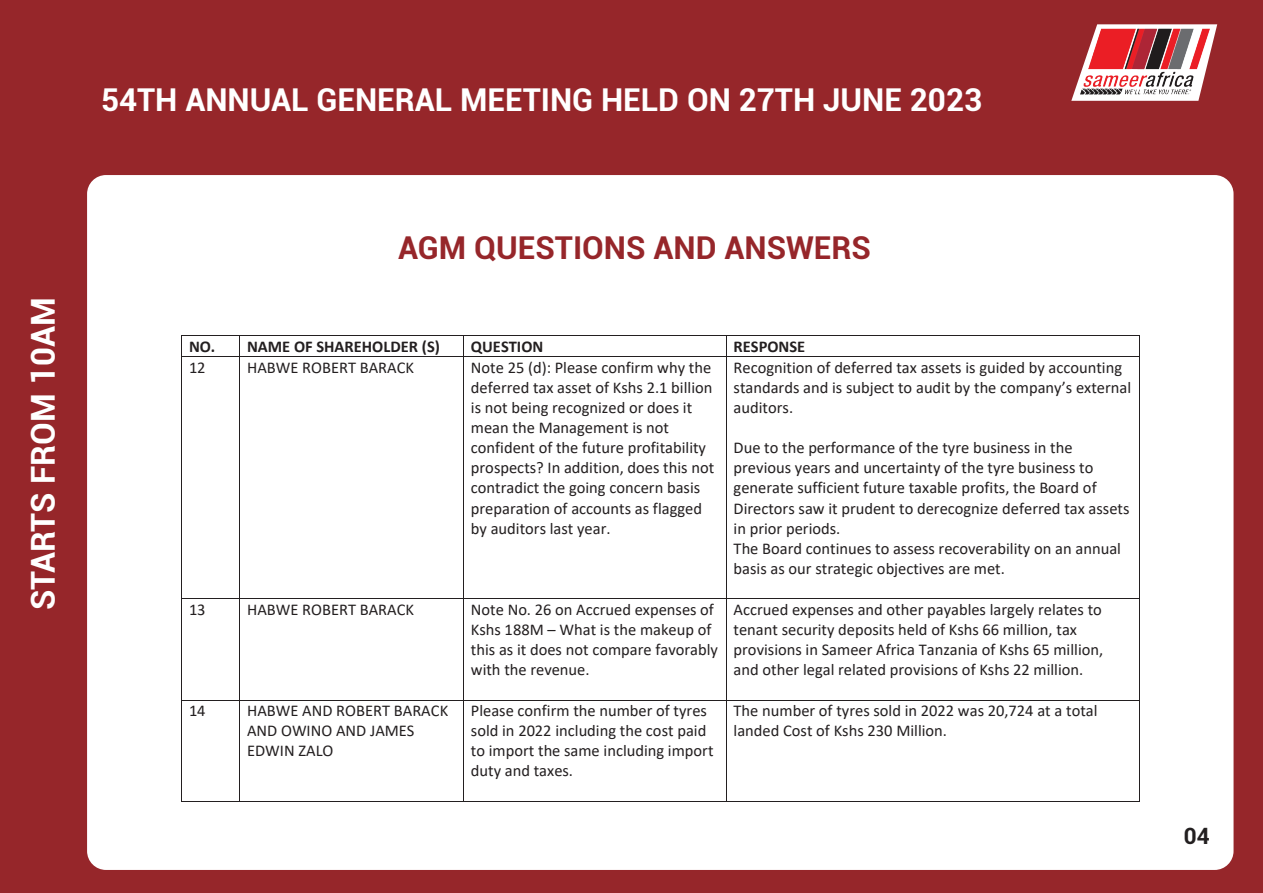
<style>
.page{position:relative;width:1263px;height:893px;background:#96262a}
.page>*{position:absolute;margin:0;border:0;box-sizing:border-box;transform-origin:0 0}
.t1{font:700 33px "Roboto";color:#fff}
.t2{font:700 31.5px "Roboto";color:#fff}
.t3{font:700 31.5px "Roboto";color:#96262a}
.t4{font:700 22.5px "Roboto";color:#231f20}
.t5{font:16.5px/20.1px "Calibri";color:#231f20}
.t6{font:700 16.5px "Calibri";color:#231f20}
</style>
<div class="page">
<div style="left:87px;top:175px;width:1146px;height:695px;background:#fff;border-radius:19px"></div>
<svg style="left:1071px;top:24px;width:146px;height:77px"></svg>
<img style="left:1080px;top:24px;width:129px;height:77px">
<hr style="left:182px;top:336px;width:57px;height:1px;background:#231f20">
<hr style="left:240px;top:336px;width:223px;height:1px;background:#231f20">
<hr style="left:464px;top:336px;width:262px;height:1px;background:#231f20">
<hr style="left:726px;top:336px;width:413px;height:1px;background:#231f20">
<svg style="left:181px;top:336px;width:1px;height:21px"></svg>
<hr style="left:182px;top:356px;width:57px;height:1px;background:#231f20">
<svg style="left:239px;top:336px;width:1px;height:21px"></svg>
<hr style="left:240px;top:356px;width:223px;height:1px;background:#231f20">
<svg style="left:463px;top:336px;width:1px;height:21px"></svg>
<hr style="left:464px;top:356px;width:262px;height:1px;background:#231f20">
<svg style="left:726px;top:337px;width:1px;height:19px"></svg>
<hr style="left:726px;top:356px;width:413px;height:1px;background:#231f20">
<svg style="left:1139px;top:336px;width:1px;height:21px"></svg>
<hr style="left:181px;top:357px;width:1px;height:241px;background:#231f20">
<hr style="left:239px;top:357px;width:1px;height:241px;background:#231f20">
<hr style="left:463px;top:357px;width:1px;height:241px;background:#231f20">
<hr style="left:726px;top:357px;width:1px;height:241px;background:#231f20">
<hr style="left:1139px;top:357px;width:1px;height:241px;background:#231f20">
<hr style="left:182px;top:598px;width:57px;height:1px;background:#231f20">
<hr style="left:240px;top:598px;width:223px;height:1px;background:#231f20">
<hr style="left:464px;top:598px;width:262px;height:1px;background:#231f20">
<hr style="left:726px;top:598px;width:413px;height:1px;background:#231f20">
<hr style="left:181px;top:599px;width:1px;height:101px;background:#231f20">
<hr style="left:239px;top:599px;width:1px;height:101px;background:#231f20">
<hr style="left:463px;top:599px;width:1px;height:101px;background:#231f20">
<hr style="left:726px;top:599px;width:1px;height:101px;background:#231f20">
<hr style="left:1139px;top:599px;width:1px;height:101px;background:#231f20">
<hr style="left:182px;top:700px;width:57px;height:1px;background:#231f20">
<hr style="left:240px;top:700px;width:223px;height:1px;background:#231f20">
<hr style="left:464px;top:700px;width:262px;height:1px;background:#231f20">
<hr style="left:726px;top:700px;width:413px;height:1px;background:#231f20">
<hr style="left:181px;top:700px;width:1px;height:101px;background:#231f20">
<hr style="left:182px;top:801px;width:57px;height:1px;background:#231f20">
<hr style="left:239px;top:700px;width:1px;height:101px;background:#231f20">
<hr style="left:240px;top:801px;width:223px;height:1px;background:#231f20">
<hr style="left:463px;top:700px;width:1px;height:101px;background:#231f20">
<hr style="left:464px;top:801px;width:262px;height:1px;background:#231f20">
<hr style="left:726px;top:700px;width:1px;height:101px;background:#231f20">
<hr style="left:726px;top:801px;width:413px;height:1px;background:#231f20">
<hr style="left:1139px;top:700px;width:1px;height:101px;background:#231f20">
<h2 class="t2" style="left:101px;top:78px;width:883px">54TH ANNUAL GENERAL MEETING HELD ON 27TH JUNE 2023</h2>
<h1 class="t1" style="left:20px;top:610px;width:314px;rotate:-90deg">STARTS FROM 10AM</h1>
<h2 class="t3" style="left:398px;top:226px;width:474px">AGM QUESTIONS AND ANSWERS</h2>
<p class="t6" style="left:189px;top:335px;width:252px">NO. NAME OF SHAREHOLDER (S)</p>
<p class="t6" style="left:471px;top:335px;width:74px">QUESTION</p>
<p class="t6" style="left:734px;top:335px;width:73px">RESPONSE</p>
<p class="t5" style="left:189px;top:357px;width:18px">12</p>
<p class="t5" style="left:247px;top:357px;width:169px">HABWE ROBERT BARACK</p>
<p class="t5" style="left:471px;top:357px;width:245px">Note 25 (d): Please confirm why the deferred tax asset of Kshs 2.1 billion is not being recognized or does it mean the Management is not confident of the future profitability prospects? In addition, does this not contradict the going concern basis preparation of accounts as flagged by auditors last year.</p>
<p class="t5" style="left:734px;top:357px;width:399px">Recognition of deferred tax assets is guided by accounting standards and is subject to audit by the company’s external auditors.</p>
<p class="t5" style="left:734px;top:437px;width:397px">Due to the performance of the tyre business in the previous years and uncertainty of the tyre business to generate sufficient future taxable profits, the Board of Directors saw it prudent to derecognize deferred tax assets in prior periods.<br>The Board continues to assess recoverability on an annual basis as our strategic objectives are met.</p>
<p class="t5" style="left:189px;top:599px;width:18px">13</p>
<p class="t5" style="left:247px;top:599px;width:169px">HABWE ROBERT BARACK</p>
<p class="t5" style="left:471px;top:599px;width:249px">Note No. 26 on Accrued expenses of<br>Kshs 188M – What is the makeup of this as it does not compare favorably with the revenue.</p>
<p class="t5" style="left:734px;top:599px;width:371px">Accrued expenses and other payables largely relates to tenant security deposits held of Kshs 66 million, tax provisions in Sameer Africa Tanzania of Kshs 65 million, and other legal related provisions of Kshs 22 million.</p>
<p class="t5" style="left:189px;top:700px;width:18px">14</p>
<p class="t5" style="left:247px;top:700px;width:203px">HABWE AND ROBERT BARACK<br>AND OWINO AND JAMES<br>EDWIN ZALO</p>
<p class="t5" style="left:471px;top:700px;width:244px">Please confirm the number of tyres sold in 2022 including the cost paid to import the same including import duty and taxes.</p>
<p class="t5" style="left:734px;top:700px;width:365px">The number of tyres sold in 2022 was 20,724 at a total landed Cost of Kshs 230 Million.</p>
<h3 class="t4" style="left:1184px;top:820px;width:27px">04</h3>
</div>
